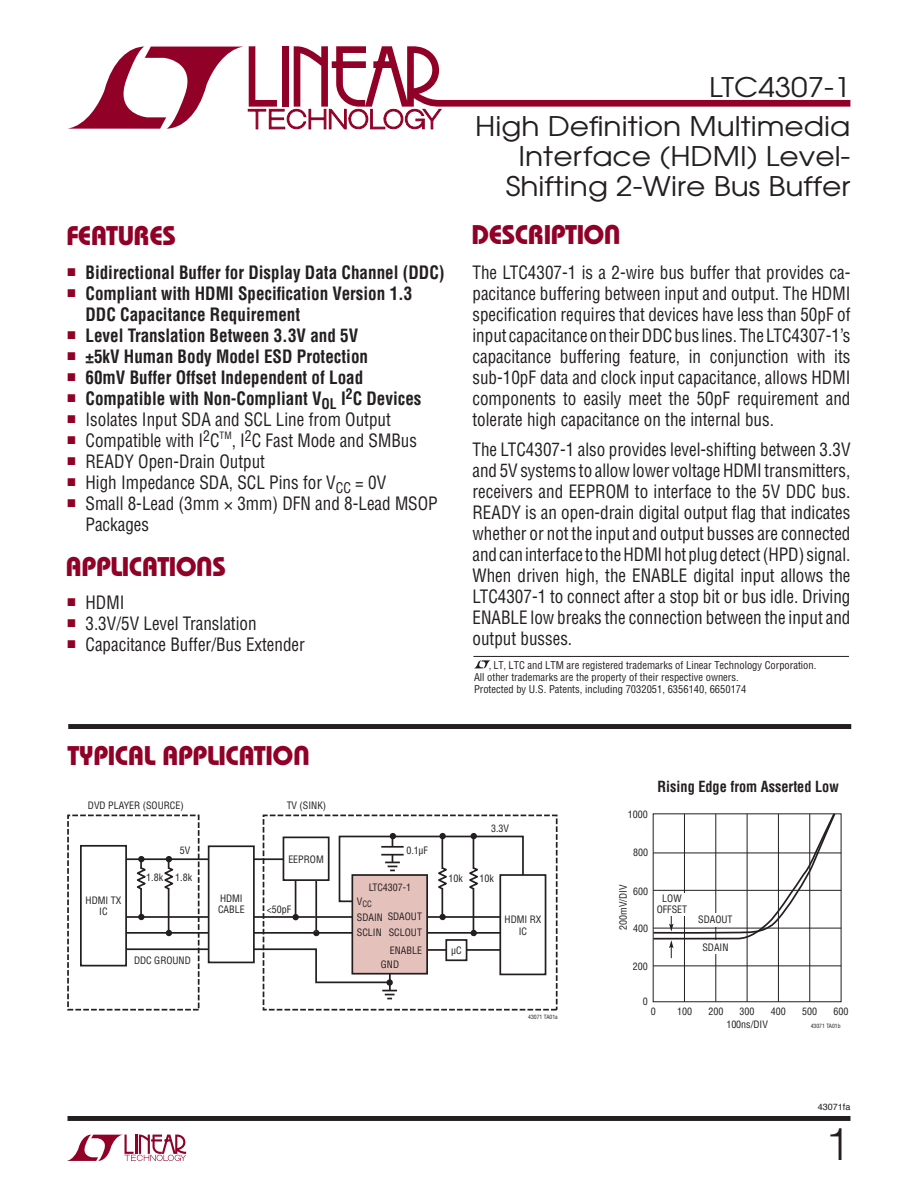
<style>
.page{position:relative;width:918px;height:1188px;background:#fff}
.page>*{position:absolute;margin:0;border:0;box-sizing:border-box;transform-origin:0 0}
.t1{font:300 45px "Helvetica";color:#231f20}
.t2{font:27px/30px "Avant Garde";color:#231f20;text-align:right;scale:1.1 1}
.t3{font:700 27px "Bauhaus";letter-spacing:-.02em;color:#900027}
.t4{font:condensed 18px/21px "Helvetica LT Std";color:#231f20;text-align:justify;scale:.95 1}
.t5{font:700 condensed 18px/21px "Helvetica LT Std";color:#231f20;scale:.95 1}
.t6{font:700 condensed 15px "Helvetica LT Std";color:#231f20;scale:.95 1}
.t7{font:10.5px/12px "Linear Helv Cond";color:#231f20}
.t8{font:10.05px/11.4px "Linear Helv Cond";color:#231f20}
.t9{font:9px "Helvetica";color:#231f20}
.t10{font:8.55px "Linear Helv Cond";color:#231f20}
.t11{font:5.7px "Linear Helv Cond";color:#231f20}
</style>
<div class="page">
<svg style="left:67px;top:1135px;width:119px;height:26px"></svg>
<div style="left:68px;top:1116px;width:782px;height:5px;background:#231f20"></div>
<svg style="left:68px;top:46px;width:782px;height:83px"></svg>
<svg style="left:474px;top:660px;width:17px;height:9px"></svg>
<hr style="left:473px;top:656px;width:375px;height:1px;background:#231f20">
<div style="left:68px;top:724px;width:783px;height:5px;background:#231f20"></div>
<hr style="left:117px;top:858px;width:166px;height:2px;background:#231f20">
<svg style="left:93px;top:948px;width:293px;height:36px"></svg>
<hr style="left:295px;top:872px;width:1px;height:44px;background:#231f20">
<hr style="left:96px;top:916px;width:417px;height:2px;background:#231f20">
<hr style="left:96px;top:932px;width:417px;height:2px;background:#231f20">
<hr style="left:424px;top:949px;width:89px;height:2px;background:#231f20">
<hr style="left:389px;top:963px;width:2px;height:28px;background:#231f20">
<div style="left:352px;top:875px;width:75px;height:99px;background:#e5c1bc"></div>
<div style="left:351px;top:874px;width:77px;height:101px;border:2px solid #231f20"></div>
<div style="left:500px;top:875px;width:46px;height:99px;background:#fff"></div>
<div style="left:499px;top:874px;width:47px;height:101px;border:2px solid #231f20"></div>
<svg style="left:382px;top:990px;width:15px;height:10px"></svg>
<svg style="left:386px;top:979px;width:7px;height:7px"></svg>
<div style="left:313px;top:930px;width:7px;height:6px;background:#231f20;border-radius:50%"></div>
<div style="left:292px;top:914px;width:7px;height:6px;background:#231f20;border-radius:50%"></div>
<hr style="left:140px;top:859px;width:2px;height:56px;background:#231f20">
<svg style="left:136px;top:866px;width:10px;height:25px"></svg>
<div style="left:138px;top:856px;width:7px;height:6px;background:#231f20;border-radius:50%"></div>
<div style="left:138px;top:914px;width:7px;height:6px;background:#231f20;border-radius:50%"></div>
<hr style="left:168px;top:859px;width:1px;height:73px;background:#231f20">
<svg style="left:161px;top:856px;width:16px;height:35px"></svg>
<svg style="left:166px;top:930px;width:6px;height:6px"></svg>
<svg style="left:338px;top:833px;width:187px;height:103px"></svg>
<div style="left:209px;top:846px;width:45px;height:116px;background:#fff"></div>
<div style="left:208px;top:845px;width:47px;height:118px;border:2px solid #231f20"></div>
<div style="left:283px;top:837px;width:46px;height:43px;background:#fff"></div>
<div style="left:283px;top:837px;width:47px;height:44px;border:2px solid #231f20"></div>
<div style="left:446px;top:940px;width:21px;height:20px;background:#fff"></div>
<div style="left:445px;top:939px;width:22px;height:22px;border:2px solid #231f20"></div>
<hr style="left:315px;top:881px;width:2px;height:51px;background:#231f20">
<svg style="left:390px;top:848px;width:5px;height:6px"></svg>
<hr style="left:381px;top:846px;width:23px;height:2px;background:#231f20">
<hr style="left:381px;top:854px;width:23px;height:2px;background:#231f20">
<div style="left:263px;top:815px;width:295px;height:196px;border:2px dashed #231f20"></div>
<div style="left:67px;top:815px;width:133px;height:196px;border:2px dashed #231f20"></div>
<div style="left:81px;top:846px;width:45px;height:120px;background:#fff"></div>
<div style="left:80px;top:845px;width:47px;height:121px;border:2px solid #231f20"></div>
<div style="left:653px;top:813px;width:189px;height:189px;border:1px solid #231f20"></div>
<hr style="left:684px;top:814px;width:1px;height:188px;background:#231f20">
<hr style="left:716px;top:814px;width:1px;height:188px;background:#231f20">
<hr style="left:747px;top:814px;width:1px;height:188px;background:#231f20">
<hr style="left:778px;top:814px;width:1px;height:188px;background:#231f20">
<hr style="left:809px;top:814px;width:1px;height:188px;background:#231f20">
<hr style="left:653px;top:966px;width:188px;height:1px;background:#231f20">
<hr style="left:653px;top:928px;width:188px;height:1px;background:#231f20">
<hr style="left:653px;top:890px;width:188px;height:1px;background:#231f20">
<hr style="left:653px;top:853px;width:188px;height:1px;background:#231f20">
<svg style="left:652px;top:813px;width:185px;height:145px"></svg>
<div style="left:656px;top:893px;width:32px;height:23px;background:#fff"></div>
<h2 class="t2" style="left:709px;top:75px;width:130px">LTC4307-1</h2>
<h2 class="t2" style="left:475px;top:114px;width:343px">High Definition Multimedia<br>Interface (HDMI) Level-<br>Shifting 2-Wire Bus Buffer</h2>
<h2 class="t3" style="left:66px;top:226px;width:111px">FEATURES</h2>
<h2 class="t3" style="left:471px;top:225px;width:135px">DESCRIPTIO</h2>
<h2 class="t3" style="left:620px;top:244px;width:18px;rotate:-180deg">U</h2>
<p class="t5" style="left:68px;top:264px;width:398px"><sup>■</sup> Bidirectional Buffer for Display Data Channel (DDC)</p>
<p class="t5" style="left:86px;top:285px;width:346px;text-indent:-18px"><sup>■</sup> Compliant with HDMI Specification Version 1.3<br>DDC Capacitance Requirement</p>
<p class="t5" style="left:68px;top:327px;width:308px"><sup>■</sup> Level Translation Between 3.3V and 5V</p>
<p class="t5" style="left:68px;top:348px;width:318px"><sup>■</sup> ±5kV Human Body Model ESD Protection</p>
<p class="t5" style="left:68px;top:369px;width:313px"><sup>■</sup> 60mV Buffer Offset Independent of Load</p>
<p class="t5" style="left:68px;top:390px;width:374px"><sup>■</sup> Compatible with Non-Compliant V<sub>OL</sub> I<sup>2</sup>C Devices</p>
<p class="t4" style="left:68px;top:411px;width:342px"><sup>■</sup> Isolates Input SDA and SCL Line from Output</p>
<p class="t4" style="left:68px;top:432px;width:369px"><sup>■</sup> Compatible with I<sup>2</sup>C<sup>TM</sup>, I<sup>2</sup>C Fast Mode and SMBus</p>
<p class="t4" style="left:68px;top:453px;width:209px"><sup>■</sup> READY Open-Drain Output</p>
<p class="t4" style="left:68px;top:474px;width:337px"><sup>■</sup> High Impedance SDA, SCL Pins for V<sub>CC</sub> = 0V</p>
<p class="t4" style="left:86px;top:495px;width:372px;text-indent:-18px"><sup>■</sup> Small 8-Lead (3mm 3mm) DFN and 8-Lead MSOP<br>Packages</p>
<h2 class="t3" style="left:66px;top:557px;width:162px">APPLICATIO S</h2>
<p class="t4" style="left:68px;top:595px;width:61px"><sup>■</sup> HDMI</p>
<p class="t4" style="left:68px;top:616px;width:201px"><sup>■</sup> 3.3V/5V Level Translation</p>
<p class="t4" style="left:68px;top:637px;width:251px"><sup>■</sup> Capacitance Buffer/Bus Extender</p>
<h2 class="t3" style="left:68px;top:747px;width:227px">TYPICAL APPLICATIO</h2>
<h2 class="t3" style="left:310px;top:765px;width:18px;rotate:-180deg">U</h2>
<p class="t8" style="left:88px;top:801px;width:97px">DVD PLAYER (SOURCE)</p>
<p class="t8" style="left:287px;top:801px;width:41px">TV (SINK)</p>
<p class="t8" style="left:180px;top:846px;width:12px">5V</p>
<p class="t8" style="left:288px;top:855px;width:37px">EEPROM</p>
<p class="t8" style="left:406px;top:846px;width:23px">0.1μF</p>
<p class="t4" style="left:472px;top:264px;width:399px">The LTC4307-1 is a 2-wire bus buffer that provides ca&shy;pacitance buffering between input and output. The HDMI specification requires that devices have less than 50pF of input capacitance on their DDC bus lines. The LTC4307-1’s capacitance buffering feature, in conjunction with its sub-10pF data and clock input capacitance, allows HDMI components to easily meet the 50pF requirement and tolerate high capacitance on the internal bus.</p>
<p class="t4" style="left:472px;top:441px;width:399px">The LTC4307-1 also provides level-shifting between 3.3V and 5V systems to allow lower voltage HDMI transmitters, receivers and EEPROM to interface to the 5V DDC bus.<br>READY is an open-drain digital output flag that indicates whether or not the input and output busses are connected and can interface to the HDMI hot plug detect (HPD) signal.<br>When driven high, the ENABLE digital input allows the LTC4307-1 to connect after a stop bit or bus idle. Driving ENABLE low breaks the connection between the input and output busses.</p>
<p class="t7" style="left:474px;top:660px;width:344px;text-indent:15px">, LT, LTC and LTM are registered trademarks of Linear Technology Corporation.<br>All other trademarks are the property of their respective owners.<br>Protected by U.S. Patents, including 7032051, 6356140, 6650174</p>
<p class="t8" style="left:491px;top:824px;width:20px">3.3V</p>
<p class="t8" style="left:628px;top:810px;width:21px">1000</p>
<p class="t6" style="left:658px;top:782px;width:192px">Rising Edge from Asserted Low</p>
<p class="t8" style="left:633px;top:848px;width:16px">800</p>
<p class="t8" style="left:86px;top:896px;width:37px;text-align:center">HDMI TX<br>IC</p>
<p class="t8" style="left:146px;top:873px;width:47px">1.8k 1.8k</p>
<p class="t8" style="left:449px;top:874px;width:16px">10k</p>
<p class="t8" style="left:479px;top:874px;width:16px">10k</p>
<p class="t8" style="left:369px;top:883px;width:44px">LTC4307-1</p>
<p class="t8" style="left:134px;top:956px;width:58px">DDC GROUND</p>
<p class="t8" style="left:218px;top:894px;width:28px">HDMI<br>CABLE</p>
<p class="t8" style="left:267px;top:905px;width:26px">&lt;50pF</p>
<p class="t10" style="left:357px;top:901px;width:17px"><sup>V</sup>CC</p>
<p class="t8" style="left:357px;top:911px;width:28px;line-height:15.6px">SDAIN<br>SCLIN</p>
<p class="t8" style="left:388px;top:910px;width:36px;line-height:15.6px">SDAOUT<br>SCLOUT</p>
<p class="t8" style="left:390px;top:945px;width:34px">ENABLE</p>
<p class="t8" style="left:451px;top:946px;width:12px">μC</p>
<p class="t8" style="left:381px;top:960px;width:20px">GND</p>
<p class="t8" style="left:505px;top:915px;width:38px;text-align:center">HDMI RX<br>IC</p>
<p class="t11" style="left:528px;top:1015px;width:31px">43071 TA01a</p>
<p class="t8" style="left:619px;top:930px;width:47px;rotate:-90deg">200mV/DIV</p>
<p class="t8" style="left:633px;top:887px;width:16px">600</p>
<p class="t8" style="left:633px;top:924px;width:16px">400</p>
<p class="t8" style="left:657px;top:894px;width:32px;text-align:center">LOW<br>OFFSET</p>
<p class="t8" style="left:633px;top:962px;width:16px">200</p>
<p class="t8" style="left:698px;top:915px;width:36px">SDAOUT</p>
<p class="t8" style="left:702px;top:943px;width:28px">SDAIN</p>
<p class="t8" style="left:643px;top:997px;width:6px">0</p>
<p class="t8" style="left:651px;top:1007px;width:6px">0</p>
<p class="t8" style="left:677px;top:1007px;width:16px">100</p>
<p class="t8" style="left:708px;top:1007px;width:16px">200</p>
<p class="t8" style="left:740px;top:1007px;width:16px">300</p>
<p class="t8" style="left:771px;top:1007px;width:16px">400</p>
<p class="t8" style="left:834px;top:1007px;width:16px">600</p>
<p class="t8" style="left:802px;top:1007px;width:16px">500</p>
<p class="t8" style="left:726px;top:1020px;width:43px">100ns/DIV</p>
<p class="t11" style="left:811px;top:1024px;width:31px">43071 TA01b</p>
<p class="t9" style="left:818px;top:1103px;width:34px">43071fa</p>
<h1 class="t1" style="left:825px;top:1128px;width:27px">1</h1>
</div>
